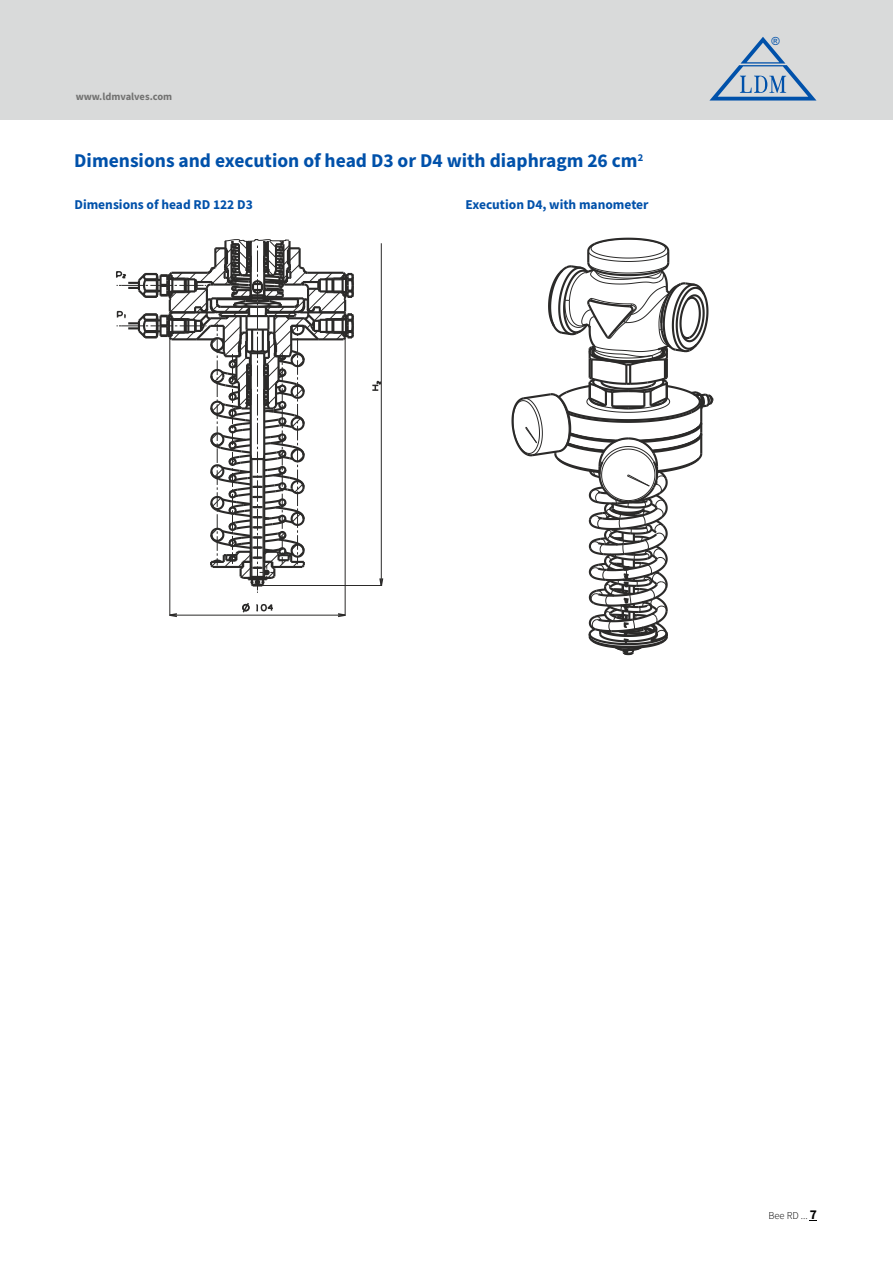
<style>
.page{position:relative;width:893px;height:1263px;background:#fff}
.page>*{position:absolute;margin:0;border:0;box-sizing:border-box;transform-origin:0 0}
.t1{font:700 19.5px "Source Sans Pro";color:#0051aa}
.t2{font:700 13.5px "Source Sans Pro";color:#0051aa}
.t3{font:11.25px "Arial";color:#0051aa}
.t4{font:700 10.5px "Source Sans Pro";color:#727271}
.t5{font:300 10.5px "Source Sans Pro";color:#000}
.t6{font:700 10.5px "Source Sans Pro";color:#0051aa}
.s1{font-weight:700;font-size:13.5px}
</style>
<div class="page">
<hr style="left:262px;top:585px;width:120px;height:1px;background:#2b2a29">
<hr style="left:381px;top:243px;width:1px;height:342px;background:#2b2a29">
<svg style="left:372px;top:380px;width:10px;height:11px"></svg>
<svg style="left:379px;top:577px;width:5px;height:9px"></svg>
<hr style="left:169px;top:338px;width:1px;height:278px;background:#2b2a29">
<hr style="left:345px;top:338px;width:1px;height:278px;background:#2b2a29">
<hr style="left:170px;top:615px;width:175px;height:1px;background:#2b2a29">
<svg style="left:242px;top:603px;width:31px;height:10px"></svg>
<svg style="left:169px;top:612px;width:10px;height:6px"></svg>
<svg style="left:336px;top:612px;width:10px;height:6px"></svg>
<svg style="left:116px;top:239px;width:238px;height:354px"></svg>
<svg style="left:511px;top:237px;width:203px;height:419px"></svg>
<div style="left:0;top:0;width:893px;height:119px;background:#d9dada"></div>
<svg style="left:709px;top:37px;width:107px;height:64px"></svg>
<p class="t4" style="left:76px;top:90px;width:98px">www.ldmvalves.com</p>
<p class="t1" style="left:74px;top:148px;width:565px">Dimensions and execution of head D3 or D4 with diaphragm 26 cm</p>
<p class="t6" style="left:638px;top:150px;width:7px">2</p>
<p class="t2" style="left:74px;top:195px;width:180px">Dimensions of head RD 122 D3</p>
<p class="t2" style="left:466px;top:195px;width:185px">Execution D4, with manometer</p>
<p class="t3" style="left:772px;top:33px;width:10px">®</p>
<p class="t5" style="left:768px;top:1209px;width:50px">Bee RD ... <span class="s1">7</span></p>
</div>
